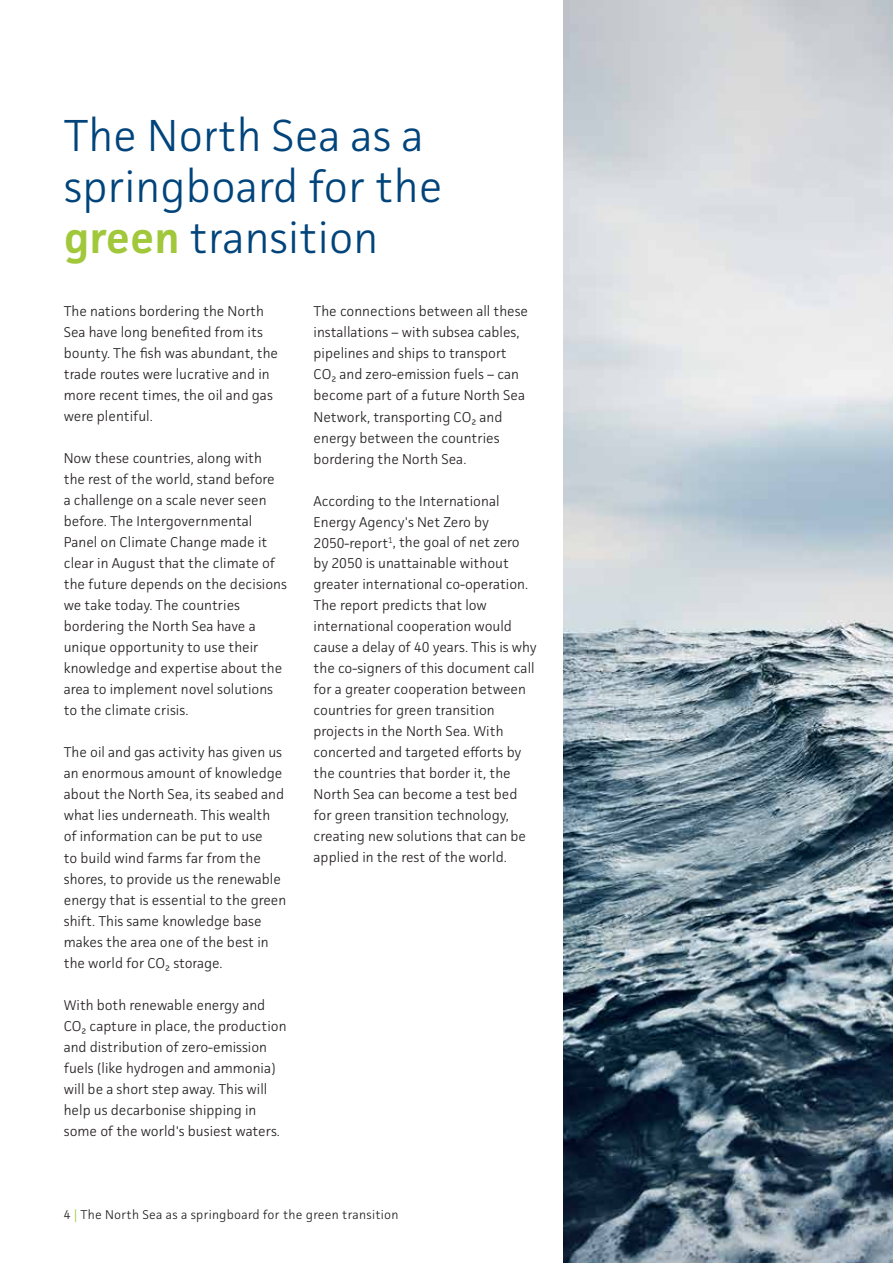
<style>
.page{position:relative;width:893px;height:1263px;background:#fff}
.page>*{position:absolute;margin:0;border:0;box-sizing:border-box;transform-origin:0 0}
.t1{font:300 45px/51px "Facit";color:#00447b}
.t2{font:300 14.25px/21px "Facit";color:#231f20}
.t3{font:300 12.75px "Facit";letter-spacing:.02em;color:#231f20}
.s1{font-weight:600;color:#a1c73a}
.s2{color:#a1c73a}
</style>
<div class="page">
<img style="left:563px;top:0;width:330px;height:1263px">
<h1 class="t1" style="left:64px;top:109px;width:380px">The North Sea as a springboard for the <span class="s1">green</span> transition</h1>
<p class="t2" style="left:64px;top:301px;width:216px">The nations bordering the North<br>Sea have long benefited from its bounty. The fish was abundant, the trade routes were lucrative and in more recent times, the oil and gas were plentiful.</p>
<p class="t2" style="left:64px;top:448px;width:225px">Now these countries, along with<br>the rest of the world, stand before<br>a challenge on a scale never seen before. The Intergovernmental<br>Panel on Climate Change made it clear in August that the climate of the future depends on the decisions we take today. The countries bordering the North Sea have a unique opportunity to use their knowledge and expertise about the area to implement novel solutions to the climate crisis.</p>
<p class="t2" style="left:64px;top:742px;width:224px">The oil and gas activity has given us an enormous amount of knowledge about the North Sea, its seabed and what lies underneath. This wealth of information can be put to use<br>to build wind farms far from the shores, to provide us the renewable energy that is essential to the green shift. This same knowledge base makes the area one of the best in the world for CO₂ storage.</p>
<p class="t2" style="left:64px;top:994px;width:224px">With both renewable energy and CO₂ capture in place, the production and distribution of zero-emission fuels (like hydrogen and ammonia) will be a short step away. This will help us decarbonise shipping in some of the world's busiest waters.</p>
<p class="t2" style="left:314px;top:301px;width:216px">The connections between all these installations – with subsea cables, pipelines and ships to transport<br>CO₂ and zero-emission fuels – can become part of a future North Sea<br>Network, transporting CO₂ and energy between the countries bordering the North Sea.</p>
<p class="t2" style="left:314px;top:490px;width:225px">According to the International<br>Energy Agency's Net Zero by<br>2050-report<sup>1</sup>, the goal of net zero by 2050 is unattainable without greater international co-operation.<br>The report predicts that low international cooperation would cause a delay of 40 years. This is why the co-signers of this document call for a greater cooperation between countries for green transition projects in the North Sea. With concerted and targeted efforts by the countries that border it, the<br>North Sea can become a test bed for green transition technology, creating new solutions that can be applied in the rest of the world.</p>
<p class="t3" style="left:64px;top:1207px;width:336px">4 <span class="s2">|</span> The North Sea as a springboard for the green transition</p>
</div>
